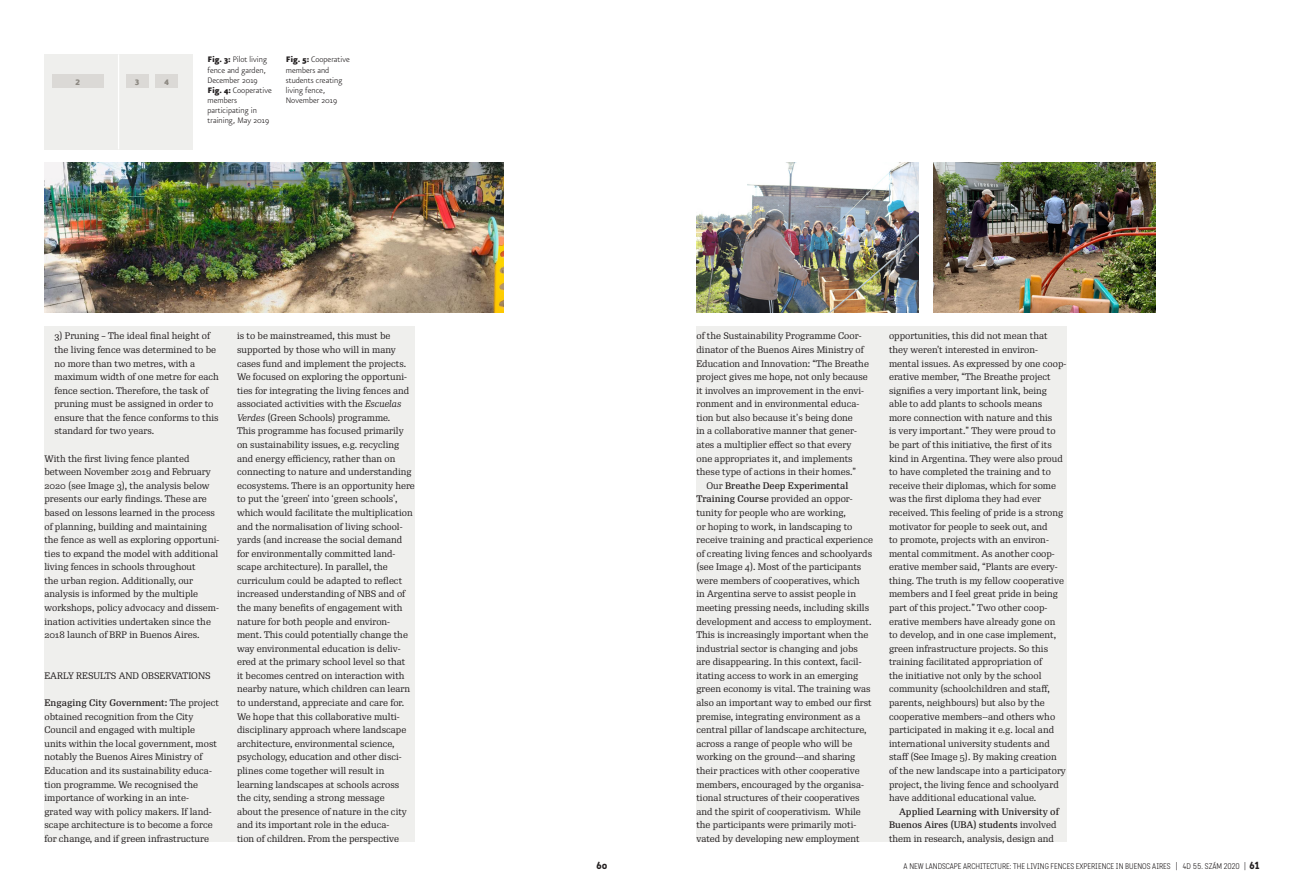
<style>
.page{position:relative;width:1304px;height:896px;background:#fff}
.page>*{position:absolute;margin:0;border:0;box-sizing:border-box;transform-origin:0 0}
.t1{font:500 10px "Katarine Std";color:#231f20}
.t2{font:300 9.6px/10.2px "Eureka Sans Pro";color:#231f20}
.Icon_Nums{font:900 9.6px "Eureka Sans Pro";color:#8c8881}
.First_Par_EN{font:9.2px/13.6px "Re Public Std";color:#231f20}
.List_EN{font:9.2px/13.6px "Re Public Std";color:#231f20}
.t3{font:500 9.2px/13.6px "Re Public Std";color:#231f20}
.In_Text_TITLE{font:9.2px "Re Public Std";color:#231f20}
.t4{font:300 8px "Katarine Std";color:#231f20}
.s1{font-weight:900}
.s2{font-weight:500}
.s3{font-style:italic}
.s4{font-weight:400}
.s5{font-weight:500;font-size:10px}
</style>
<div class="page">
<div style="left:696px;top:326px;width:371px;height:516px;background:#efefed"></div>
<div style="left:44px;top:326px;width:371px;height:516px;background:#efefed"></div>
<img style="left:44px;top:163px;width:460px;height:149px">
<img style="left:696px;top:163px;width:223px;height:149px">
<img style="left:934px;top:163px;width:222px;height:149px">
<div style="left:44px;top:54px;width:149px;height:95px;background:#efefed"></div>
<hr style="left:118px;top:54px;width:1px;height:95px;background:#fff">
<div style="left:52px;top:75px;width:52px;height:13px;background:#dbd9d6"></div>
<div style="left:126px;top:75px;width:22px;height:13px;background:#dbd9d6"></div>
<div style="left:156px;top:75px;width:22px;height:13px;background:#dbd9d6"></div>
<p class="Icon_Nums" style="left:76px;top:77px;width:6px">2</p>
<p class="Icon_Nums" style="left:135px;top:77px;width:6px">3</p>
<p class="Icon_Nums" style="left:164px;top:77px;width:6px">4</p>
<p class="t2" style="left:207px;top:55px;width:61px;text-align:justify"><span class="s1">Fig. 3:</span> Pilot living fence and garden, December 2019</p>
<p class="t2" style="left:207px;top:85px;width:66px"><span class="s1">Fig. 4:</span> Cooperative members participating in training, May 2019</p>
<p class="t2" style="left:286px;top:55px;width:66px"><span class="s1">Fig. 5:</span> Cooperative members and students creating living fence,<br>November 2019</p>
<p class="List_EN" style="left:54px;top:329px;width:166px">3) Pruning – The ideal final height of the living fence was determined to be no more than two metres, with a maximum width of one metre for each fence section. Therefore, the task of pruning must be assigned in order to ensure that the fence conforms to this standard for two years.</p>
<p class="First_Par_EN" style="left:44px;top:452px;width:176px">With the first living fence planted between November 2019 and February 2020 (see Image 3), the analysis below presents our early findings. These are based on lessons learned in the process of planning, building and maintaining the fence as well as exploring opportuni&shy;ties to expand the model with additional living fences in schools throughout<br>the urban region. Additionally, our analysis is informed by the multiple workshops, policy advocacy and dissem&shy;ination activities undertaken since the 2018 launch of BRP in Buenos Aires.</p>
<p class="In_Text_TITLE" style="left:44px;top:670px;width:168px">EARLY RESULTS AND OBSERVATIONS</p>
<p class="First_Par_EN" style="left:44px;top:696px;width:176px"><span class="s2">Engaging City Government:</span> The project obtained recognition from the City Council and engaged with multiple units within the local government, most notably the Buenos Aires Ministry of Education and its sustainability educa&shy;tion programme. We recognised the importance of working in an inte&shy;grated way with policy makers. If land&shy;scape architecture is to become a force for change, and if green infrastructure</p>
<p class="First_Par_EN" style="left:237px;top:329px;width:179px">is to be mainstreamed, this must be supported by those who will in many cases fund and implement the projects.<br>We focused on exploring the opportuni&shy;ties for integrating the living fences and associated activities with the <span class="s3">Escuelas Verdes</span> (Green Schools) programme.<br>This programme has focused primarily on sustainability issues, e.g. recycling and energy efficiency, rather than on connecting to nature and understanding ecosystems. There is an opportunity here to put the ‘green’ into ‘green schools’, which would facilitate the multiplication and the normalisation of living school&shy;yards (and increase the social demand for environmentally committed land&shy;scape architecture). In parallel, the curriculum could be adapted to reflect increased understanding of NBS and of the many benefits of engagement with nature for both people and environ&shy;ment. This could potentially change the way environmental education is deliv&shy;ered at the primary school level so that<br>it becomes centred on interaction with nearby nature, which children can learn to understand, appreciate and care for.<br>We hope that this collaborative multi&shy;disciplinary approach where landscape architecture, environmental science, psychology, education and other disci&shy;plines come together will result in learning landscapes at schools across the city, sending a strong message<br>about the presence of nature in the city and its important role in the educa-<br>tion of children. From the perspective</p>
<p class="First_Par_EN" style="left:696px;top:329px;width:174px">of the Sustainability Programme Coor&shy;dinator of the Buenos Aires Ministry of Education and Innovation: “The Breathe project gives me hope, not only because it involves an improvement in the envi&shy;ronment and in environmental educa&shy;tion but also because it’s being done<br>in a collaborative manner that gener&shy;ates a multiplier effect so that every one appropriates it, and implements these type of actions in their homes.”</p>
<p class="First_Par_EN" style="left:696px;top:479px;width:178px;text-indent:10px">Our <span class="s2">Breathe Deep Experimental Training Course</span> provided an oppor&shy;tunity for people who are working,<br>or hoping to work, in landscaping to receive training and practical experience of creating living fences and schoolyards (see Image 4). Most of the participants were members of cooperatives, which<br>in Argentina serve to assist people in meeting pressing needs, including skills development and access to employment.<br>This is increasingly important when the industrial sector is changing and jobs are disappearing. In this context, facil&shy;itating access to work in an emerging green economy is vital. The training was also an important way to embed our first premise, integrating environment as a central pillar of landscape architecture, across a range of people who will be working on the ground---and sharing their practices with other cooperative members, encouraged by the organisa&shy;tional structures of their cooperatives and the spirit of cooperativism. While the participants were primarily moti&shy;vated by developing new employment</p>
<p class="First_Par_EN" style="left:889px;top:329px;width:179px">opportunities, this did not mean that they weren’t interested in environ&shy;mental issues. As expressed by one coop&shy;erative member, “The Breathe project signifies a very important link, being able to add plants to schools means more connection with nature and this<br>is very important.” They were proud to be part of this initiative, the first of its kind in Argentina. They were also proud to have completed the training and to receive their diplomas, which for some was the first diploma they had ever received. This feeling of pride is a strong motivator for people to seek out, and<br>to promote, projects with an environ&shy;mental commitment. As another coop&shy;erative member said, “Plants are every&shy;thing. The truth is my fellow cooperative members and I feel great pride in being part of this project.” Two other coop&shy;erative members have already gone on to develop, and in one case implement, green infrastructure projects. So this training facilitated appropriation of<br>the initiative not only by the school community (schoolchildren and staff, parents, neighbours) but also by the cooperative members--and others who participated in making it e.g. local and international university students and staff (See Image 5). By making creation of the new landscape into a participatory project, the living fence and schoolyard have additional educational value.</p>
<p class="t3" style="left:889px;top:804px;width:171px;text-indent:10px">Applied Learning with University of<br>Buenos Aires (UBA) students <span class="s4">involved them in research, analysis, design and</span></p>
<p class="t1" style="left:597px;top:858px;width:12px">60</p>
<p class="t4" style="left:904px;top:861px;width:357px">A NEW LANDSCAPE ARCHITECTURE: THE LIVING FENCES EXPERIENCE IN BUENOS AIRES | 4D 55. SZÁM 2020 | <span class="s5">61</span></p>
</div>
